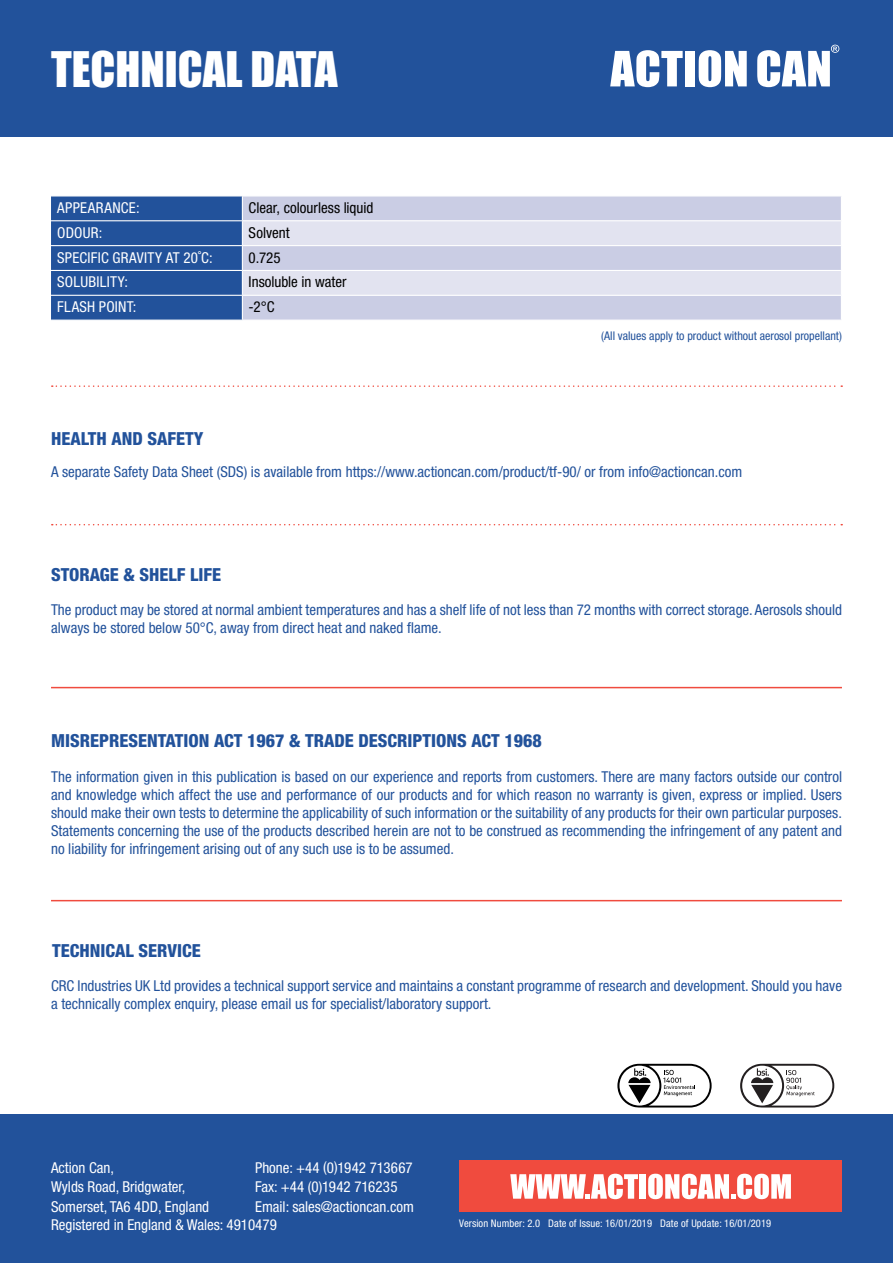
<style>
.page{position:relative;width:893px;height:1263px;background:#fff}
.page>*{position:absolute;margin:0;border:0;box-sizing:border-box;transform-origin:0 0}
.t1{font:45px "Impact";color:#fff}
.t2{font:800 condensed 18px "Helvetica Neue LT Std";color:#22529b}
.t3{font:condensed 15px/18px "Helvetica Neue LT Std";color:#22529b}
.t4{font:condensed 15px/19.5px "Helvetica Neue LT Std";color:#fff}
.t5{font:condensed 15px "Helvetica Neue LT Std";color:#000}
.t6{font:condensed 15px "Helvetica Neue LT Std";letter-spacing:.03em;color:#fff}
.t7{font:condensed 15px "Helvetica Neue LT Std";letter-spacing:.02em;color:#fff}
.t8{font:condensed 12px "Helvetica Neue LT Std";color:#22529b}
.t9{font:condensed 10.5px "Helvetica Neue LT Std";letter-spacing:.01em;color:#fff}
</style>
<div class="page">
<div style="left:0;top:0;width:893px;height:136px;background:#22529b"></div>
<div style="left:0;top:1114px;width:893px;height:149px;background:#22529b"></div>
<div style="left:459px;top:1161px;width:383px;height:51px;background:#f04b3e"></div>
<svg style="left:510px;top:1174px;width:128px;height:25px"></svg>
<div style="left:639px;top:1174px;width:7px;height:25px;background:#fff"></div>
<svg style="left:648px;top:1174px;width:143px;height:25px"></svg>
<svg style="left:610px;top:50px;width:73px;height:37px"></svg>
<div style="left:685px;top:51px;width:10px;height:35px;background:#fff"></div>
<svg style="left:699px;top:50px;width:48px;height:37px"></svg>
<svg style="left:757px;top:45px;width:82px;height:42px"></svg>
<hr style="left:51px;top:900px;width:791px;height:1px;background:#f04b3e">
<hr style="left:51px;top:687px;width:791px;height:1px;background:#f04b3e">
<svg style="left:740px;top:1064px;width:94px;height:43px"></svg>
<svg style="left:617px;top:1064px;width:95px;height:43px"></svg>
<svg style="left:51px;top:196px;width:790px;height:124px;background:#acb8d7"></svg>
<svg style="left:52px;top:524px;width:790px;height:1px"></svg>
<svg style="left:52px;top:385px;width:790px;height:2px"></svg>
<h1 class="t1" style="left:51px;top:34px;width:288px">TECHNICAL DATA</h1>
<p class="t6" style="left:57px;top:199px;width:84px">APPEARANCE:</p>
<p class="t5" style="left:249px;top:199px;width:126px">Clear, colourless liquid</p>
<p class="t4" style="left:57px;top:223px;width:47px">ODOUR:</p>
<p class="t5" style="left:249px;top:224px;width:42px">Solvent</p>
<p class="t4" style="left:57px;top:247px;width:157px">SPECIFIC GRAVITY AT 20˚C:</p>
<p class="t5" style="left:249px;top:249px;width:34px">0.725</p>
<p class="t4" style="left:57px;top:272px;width:72px">SOLUBILITY:</p>
<p class="t5" style="left:249px;top:273px;width:99px">Insoluble in water</p>
<p class="t7" style="left:57px;top:298px;width:81px">FLASH POINT:</p>
<p class="t5" style="left:249px;top:298px;width:28px">-2°C</p>
<p class="t2" style="left:51px;top:427px;width:20px">HEALT</p>
<p class="t2" style="left:96px;top:427px;width:27px">H AND</p>
<p class="t2" style="left:147px;top:427px;width:39px">SAFETY</p>
<p class="t8" style="left:601px;top:329px;width:242px">(All values apply to product without aerosol propellant)</p>
<p class="t3" style="left:51px;top:462px;width:693px">A separate Safety Data Sheet (SDS) is available from https://www.actioncan.com/product/tf-90/ or from info@actioncan.com</p>
<p class="t2" style="left:51px;top:563px;width:11px">STORAGE</p>
<p class="t2" style="left:123px;top:563px;width:98px">&amp; SHELF LIFE</p>
<p class="t3" style="left:51px;top:601px;width:792px">The product may be stored at normal ambient temperatures and has a shelf life of not less than 72 months with correct storage. Aerosols should always be stored below 50°C, away from direct heat and naked flame.</p>
<p class="t2" style="left:51px;top:729px;width:69px">MISREPRESENTAT</p>
<p class="t2" style="left:183px;top:729px;width:42px">ION ACT</p>
<p class="t2" style="left:247px;top:729px;width:69px">1967 &amp; TRADE</p>
<p class="t2" style="left:358px;top:729px;width:11px">DESCR</p>
<p class="t2" style="left:407px;top:729px;width:40px">IPTIONS</p>
<p class="t2" style="left:471px;top:729px;width:11px">ACT</p>
<p class="t2" style="left:504px;top:729px;width:39px">1968</p>
<p class="t3" style="left:51px;top:767px;width:793px;text-align:justify">The information given in this publication is based on our experience and reports from customers. There are many factors outside our control and knowledge which affect the use and performance of our products and for which reason no warranty is given, express or implied. Users should make their own tests to determine the applicability of such information or the suitability of any products for their own particular purposes.<br>Statements concerning the use of the products described herein are not to be construed as recommending the infringement of any patent and no liability for infringement arising out of any such use is to be assumed.</p>
<p class="t2" style="left:52px;top:939px;width:64px">TECHNICAL</p>
<p class="t2" style="left:138px;top:939px;width:54px">SERVICE</p>
<p class="t3" style="left:51px;top:977px;width:792px">CRC Industries UK Ltd provides a technical support service and maintains a constant programme of research and development. Should you have a technically complex enquiry, please email us for specialist/laboratory support.</p>
<p class="t4" style="left:51px;top:1158px;width:160px">Action Can,<br>Wylds Road, Bridgwater,<br>Somerset, TA6 4DD, England</p>
<p class="t4" style="left:255px;top:1158px;width:160px">Phone: +44 (0)1942 713667<br>Fax: +44 (0)1942 716235<br>Email: sales@actioncan.com</p>
<p class="t4" style="left:51px;top:1215px;width:227px">Registered in England &amp; Wales: 4910479</p>
<p class="t9" style="left:459px;top:1217px;width:314px">Version Number: 2.0 Date of Issue: 16/01/2019 Date of Update: 16/01/2019</p>
</div>
